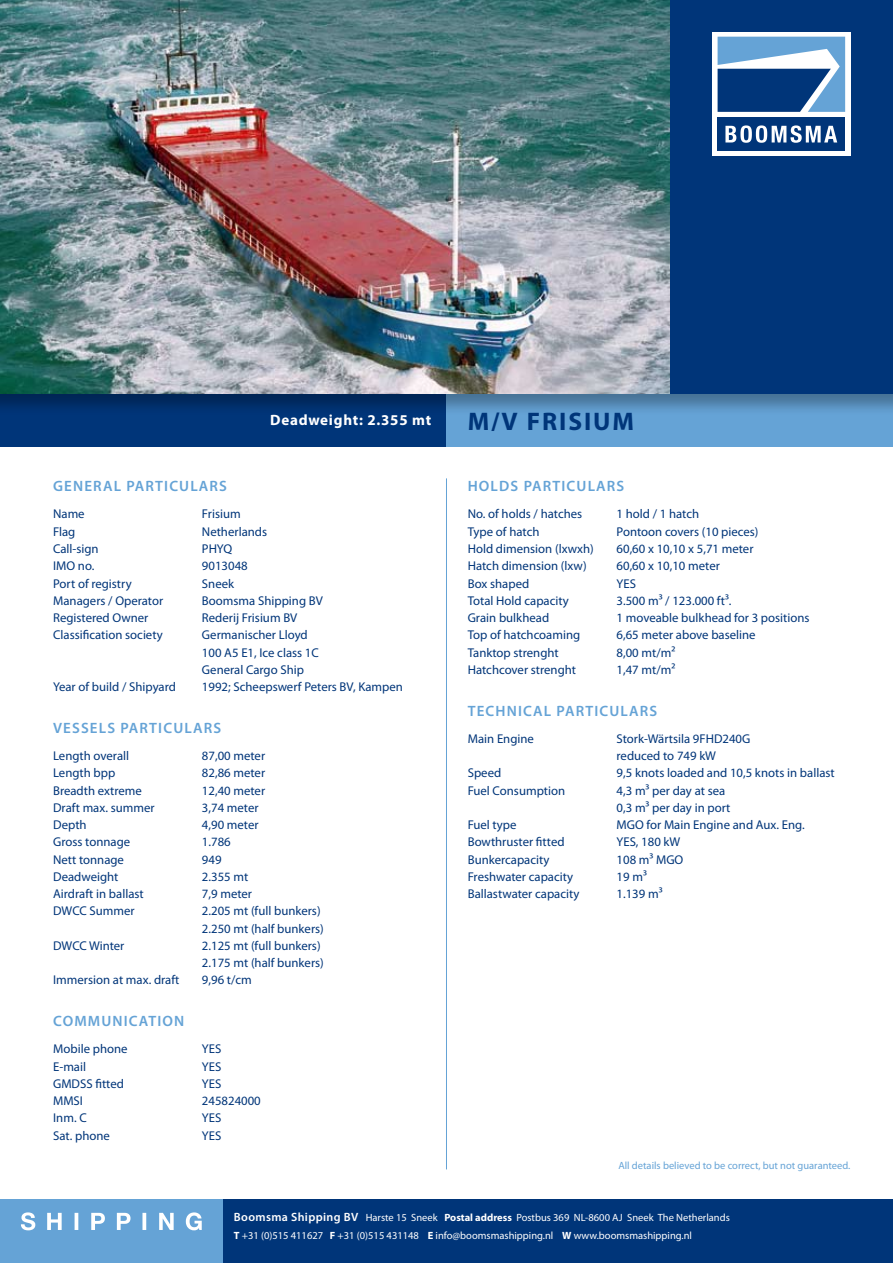
<style>
.page{position:relative;width:893px;height:1263px;background:#fff}
.page>*{position:absolute;margin:0;border:0;box-sizing:border-box;transform-origin:0 0}
.t1{font:700 25.5px "Myriad Pro";letter-spacing:.075em;color:#003579}
.t2{font:600 15px "Myriad Pro";letter-spacing:.075em;color:#65a3d6}
.t3{font:700 15px "Myriad Pro";letter-spacing:.05em;color:#fff}
.t4{font:12.75px/17.2px "Myriad Pro";color:#003579}
.t5{font:10.5px/18px "Myriad Pro";color:#fff}
.t6{font:10.5px "Myriad Pro";color:#65a3d6}
.s1{font-weight:600;font-size:12px}
.s2{font-weight:700}
</style>
<div class="page">
<div style="left:0;top:0;width:893px;height:446px;background:#003579"></div>
<div style="left:446px;top:346px;width:447px;height:100px;background:#65a3d6"></div>
<div style="left:0;top:0;width:893px;height:415px;background:#000;opacity:.3"></div>
<div style="left:0;top:0;width:893px;height:393px;background:#003579"></div>
<div style="left:0;top:1199px;width:893px;height:64px;background:#003579"></div>
<div style="left:0;top:1199px;width:223px;height:64px;background:#65a3d6"></div>
<svg style="left:21px;top:1212px;width:181px;height:18px"></svg>
<div style="left:712px;top:32px;width:138px;height:124px;background:#fff"></div>
<div style="left:718px;top:117px;width:127px;height:34px;background:#003579"></div>
<svg style="left:725px;top:125px;width:112px;height:18px"></svg>
<svg style="left:718px;top:37px;width:127px;height:75px"></svg>
<hr style="left:446px;top:478px;width:1px;height:691px;background:#65a3d6">
<img style="left:0;top:0;width:670px;height:393px">
<p class="t3" style="left:270px;top:410px;width:163px">Deadweight: 2.355 mt</p>
<h1 class="t1" style="left:468px;top:405px;width:168px">M/V FRISIUM</h1>
<p class="t2" style="left:53px;top:477px;width:175px">GENERAL PARTICULARS</p>
<p class="t4" style="left:53px;top:505px;width:33px">Name</p>
<p class="t4" style="left:202px;top:505px;width:40px">Frisium</p>
<p class="t4" style="left:53px;top:523px;width:24px">Flag</p>
<p class="t4" style="left:202px;top:523px;width:67px">Netherlands</p>
<p class="t4" style="left:53px;top:540px;width:47px">Call-sign</p>
<p class="t4" style="left:202px;top:540px;width:32px">PHYQ</p>
<p class="t4" style="left:53px;top:557px;width:43px">IMO no.</p>
<p class="t4" style="left:202px;top:557px;width:47px">9013048</p>
<p class="t4" style="left:53px;top:574px;width:80px">Port of registry</p>
<p class="t4" style="left:202px;top:574px;width:34px">Sneek</p>
<p class="t4" style="left:53px;top:592px;width:112px">Managers / Operator</p>
<p class="t4" style="left:202px;top:592px;width:122px">Boomsma Shipping BV</p>
<p class="t4" style="left:53px;top:609px;width:97px">Registered Owner</p>
<p class="t4" style="left:202px;top:609px;width:97px">Rederij Frisium BV</p>
<p class="t4" style="left:53px;top:626px;width:111px">Classification society</p>
<p class="t4" style="left:202px;top:626px;width:118px">Germanischer Lloyd<br>100 A5 E1, Ice class 1C<br>General Cargo Ship</p>
<p class="t4" style="left:53px;top:678px;width:124px">Year of build / Shipyard</p>
<p class="t4" style="left:202px;top:678px;width:202px">1992; Scheepswerf Peters BV, Kampen</p>
<p class="t2" style="left:53px;top:718px;width:169px">VESSELS PARTICULARS</p>
<p class="t4" style="left:53px;top:747px;width:78px">Length overall</p>
<p class="t4" style="left:202px;top:747px;width:65px">87,00 meter</p>
<p class="t4" style="left:53px;top:764px;width:64px">Length bpp</p>
<p class="t4" style="left:202px;top:764px;width:65px">82,86 meter</p>
<p class="t4" style="left:53px;top:781px;width:90px">Breadth extreme</p>
<p class="t4" style="left:202px;top:781px;width:65px">12,40 meter</p>
<p class="t4" style="left:53px;top:799px;width:103px">Draft max. summer</p>
<p class="t4" style="left:202px;top:799px;width:58px">3,74 meter</p>
<p class="t4" style="left:53px;top:816px;width:35px">Depth</p>
<p class="t4" style="left:202px;top:816px;width:58px">4,90 meter</p>
<p class="t4" style="left:53px;top:833px;width:79px">Gross tonnage</p>
<p class="t4" style="left:202px;top:833px;width:30px">1.786</p>
<p class="t4" style="left:53px;top:850px;width:72px">Nett tonnage</p>
<p class="t4" style="left:202px;top:850px;width:21px">949</p>
<p class="t4" style="left:53px;top:868px;width:67px">Deadweight</p>
<p class="t4" style="left:202px;top:868px;width:48px">2.355 mt</p>
<p class="t4" style="left:53px;top:885px;width:92px">Airdraft in ballast</p>
<p class="t4" style="left:202px;top:885px;width:52px">7,9 meter</p>
<p class="t4" style="left:53px;top:902px;width:83px">DWCC Summer</p>
<p class="t4" style="left:202px;top:902px;width:123px">2.205 mt (full bunkers)<br>2.250 mt (half bunkers)</p>
<p class="t4" style="left:53px;top:937px;width:73px">DWCC Winter</p>
<p class="t4" style="left:202px;top:937px;width:123px">2.125 mt (full bunkers)<br>2.175 mt (half bunkers)</p>
<p class="t4" style="left:53px;top:971px;width:128px">Immersion at max. draft</p>
<p class="t4" style="left:202px;top:971px;width:51px">9,96 t/cm</p>
<p class="t2" style="left:53px;top:1012px;width:133px">COMMUNICATION</p>
<p class="t4" style="left:53px;top:1040px;width:76px">Mobile phone</p>
<p class="t4" style="left:202px;top:1040px;width:21px">YES</p>
<p class="t4" style="left:53px;top:1057px;width:34px">E-mail</p>
<p class="t4" style="left:202px;top:1057px;width:21px">YES</p>
<p class="t4" style="left:53px;top:1075px;width:72px">GMDSS fitted</p>
<p class="t4" style="left:202px;top:1075px;width:21px">YES</p>
<p class="t4" style="left:53px;top:1092px;width:31px">MMSI</p>
<p class="t4" style="left:202px;top:1092px;width:60px">245824000</p>
<p class="t4" style="left:53px;top:1109px;width:35px">Inm. C</p>
<p class="t4" style="left:202px;top:1109px;width:21px">YES</p>
<p class="t4" style="left:53px;top:1126px;width:58px">Sat. phone</p>
<p class="t4" style="left:202px;top:1126px;width:21px">YES</p>
<p class="t2" style="left:468px;top:477px;width:158px">HOLDS PARTICULARS</p>
<p class="t4" style="left:468px;top:505px;width:116px">No. of holds / hatches</p>
<p class="t4" style="left:617px;top:505px;width:84px">1 hold / 1 hatch</p>
<p class="t4" style="left:468px;top:523px;width:73px">Type of hatch</p>
<p class="t4" style="left:617px;top:523px;width:143px">Pontoon covers (10 pieces)</p>
<p class="t4" style="left:468px;top:540px;width:128px">Hold dimension (lxwxh)</p>
<p class="t4" style="left:617px;top:540px;width:138px">60,60 x 10,10 x 5,71 meter</p>
<p class="t4" style="left:468px;top:557px;width:120px">Hatch dimension (lxw)</p>
<p class="t4" style="left:617px;top:557px;width:105px">60,60 x 10,10 meter</p>
<p class="t4" style="left:468px;top:574px;width:63px">Box shaped</p>
<p class="t4" style="left:617px;top:574px;width:21px">YES</p>
<p class="t4" style="left:468px;top:592px;width:103px">Total Hold capacity</p>
<p class="t4" style="left:617px;top:592px;width:117px">3.500 m³ / 123.000 ft³.</p>
<p class="t4" style="left:468px;top:609px;width:83px">Grain bulkhead</p>
<p class="t4" style="left:617px;top:609px;width:194px">1 moveable bulkhead for 3 positions</p>
<p class="t4" style="left:468px;top:626px;width:114px">Top of hatchcoaming</p>
<p class="t4" style="left:617px;top:626px;width:141px">6,65 meter above baseline</p>
<p class="t4" style="left:468px;top:643px;width:92px">Tanktop strenght</p>
<p class="t4" style="left:617px;top:643px;width:60px">8,00 mt/m²</p>
<p class="t4" style="left:468px;top:661px;width:110px">Hatchcover strenght</p>
<p class="t4" style="left:617px;top:661px;width:60px">1,47 mt/m²</p>
<p class="t2" style="left:468px;top:701px;width:191px">TECHNICAL PARTICULARS</p>
<p class="t4" style="left:468px;top:730px;width:68px">Main Engine</p>
<p class="t4" style="left:617px;top:730px;width:135px">Stork-Wärtsila 9FHD240G reduced to 749 kW</p>
<p class="t4" style="left:468px;top:764px;width:35px">Speed</p>
<p class="t4" style="left:617px;top:764px;width:220px">9,5 knots loaded and 10,5 knots in ballast</p>
<p class="t4" style="left:468px;top:781px;width:99px">Fuel Consumption</p>
<p class="t4" style="left:617px;top:781px;width:115px">4,3 m³ per day at sea<br>0,3 m³ per day in port</p>
<p class="t4" style="left:468px;top:816px;width:50px">Fuel type</p>
<p class="t4" style="left:617px;top:816px;width:190px">MGO for Main Engine and Aux. Eng.</p>
<p class="t4" style="left:468px;top:833px;width:98px">Bowthruster fitted</p>
<p class="t4" style="left:617px;top:833px;width:65px">YES, 180 kW</p>
<p class="t4" style="left:468px;top:850px;width:83px">Bunkercapacity</p>
<p class="t4" style="left:617px;top:850px;width:68px">108 m³ MGO</p>
<p class="t4" style="left:468px;top:868px;width:107px">Freshwater capacity</p>
<p class="t4" style="left:617px;top:868px;width:32px">19 m³</p>
<p class="t4" style="left:468px;top:885px;width:113px">Ballastwater capacity</p>
<p class="t4" style="left:617px;top:885px;width:48px">1.139 m³</p>
<p class="t6" style="left:618px;top:1159px;width:234px">All details believed to be correct, but not guaranteed.</p>
<p class="t5" style="left:234px;top:1208px;width:497px"><span class="s1">Boomsma Shipping BV</span> Harste 15 Sneek <span class="s2">Postal address</span> Postbus 369 NL-8600 AJ Sneek The Netherlands<br><span class="s2">T</span> +31 (0)515 411627 <span class="s2">F</span> +31 (0)515 431148 <span class="s2">E</span> info@boomsmashipping.nl <span class="s2">W</span> www.boomsmashipping.nl</p>
</div>
